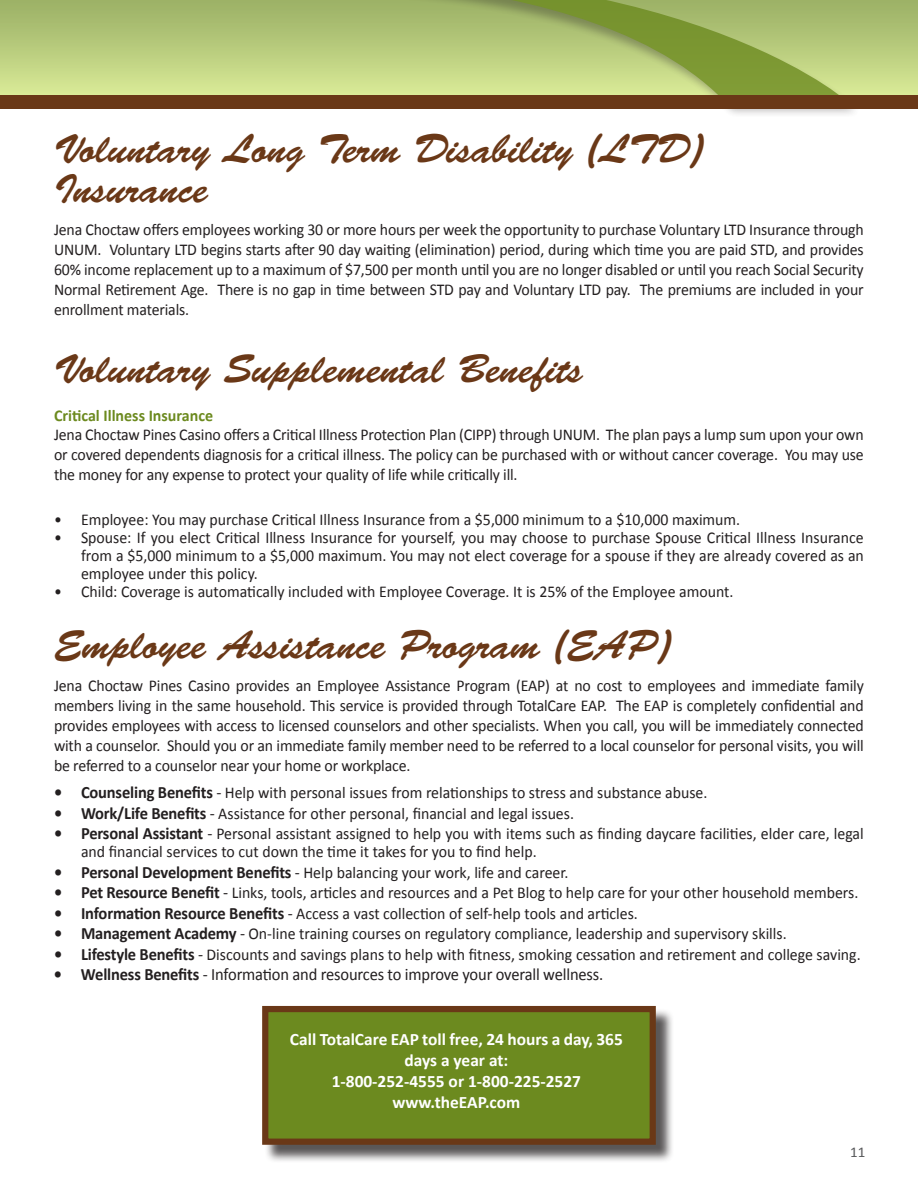
<style>
.page{position:relative;width:918px;height:1188px;background:#fff}
.page>*{position:absolute;margin:0;border:0;box-sizing:border-box;transform-origin:0 0}
.page_title{font:40.5px/40.5px "Brush Script Std";color:#6a3817}
.t1{font:700 17.4px/20.9px "Calibri";color:#fff;text-align:center}
.t2{font:17.25px "Calibri";letter-spacing:-.01em;color:#231f20;scale:.95 1}
.body_text{font:16.5px/19.8px "Calibri";color:#231f20;text-align:justify;scale:.96 1}
.sub_head_green{font:700 16.5px "Calibri";color:#6c8a1f}
.t3{font:15px "Calibri";color:#57585a}
.s1{font-weight:700;font-size:17.25px}
.s2{font-size:17.25px}
.s3{font-weight:700}
</style>
<div class="page">
<div style="left:0;top:0;width:918px;height:96px;background:linear-gradient(to bottom,#99af64,#d8e996)"></div>
<div style="left:181px;top:0;width:681px;height:118px;background:#231f20;opacity:.39"></div>
<svg style="left:175px;top:0;width:670px;height:95px;background:#adc270"></svg>
<div style="left:0;top:95px;width:918px;height:13px;background:#6a3817"></div>
<div style="left:264px;top:1008px;width:410px;height:155px;background:#231f20;opacity:.75"></div>
<div style="left:262px;top:1006px;width:394px;height:139px;background:#6c8a1f;border:6px solid #6a3817"></div>
<p class="page_title" style="left:54px;top:129px;width:650px">Voluntary Long Term Disability (LTD)<br>Insurance</p>
<p class="body_text" style="left:54px;top:220px;width:845px">Jena Choctaw offers employees working 30 or more hours per week the opportunity to purchase Voluntary LTD Insurance through UNUM. Voluntary LTD begins starts after 90 day waiting (elimination) period, during which time you are paid STD, and provides 60% income replacement up to a maximum of $7,500 per month until you are no longer disabled or until you reach Social Security Normal Retirement Age. There is no gap in time between STD pay and Voluntary LTD pay. The premiums are included in your enrollment materials.</p>
<p class="page_title" style="left:54px;top:350px;width:531px">Voluntary Supplemental Benefits</p>
<p class="sub_head_green" style="left:54px;top:405px;width:161px">Critical Illness Insurance</p>
<p class="body_text" style="left:54px;top:425px;width:845px">Jena Choctaw Pines Casino offers a Critical Illness Protection Plan (CIPP) through UNUM. The plan pays a lump sum upon your own or covered dependents diagnosis for a critical illness. The policy can be purchased with or without cancer coverage. You may use the money for any expense to protect your quality of life while critically ill.</p>
<p class="body_text" style="left:54px;top:510px;width:716px">• Employee: You may purchase Critical Illness Insurance from a $5,000 minimum to a $10,000 maximum.</p>
<p class="body_text" style="left:81px;top:529px;width:817px;line-height:18px;text-indent:-27px">• Spouse: If you elect Critical Illness Insurance for yourself, you may choose to purchase Spouse Critical Illness Insurance from a $5,000 minimum to a $5,000 maximum. You may not elect coverage for a spouse if they are already covered as an employee under this policy.</p>
<p class="body_text" style="left:54px;top:582px;width:709px">• Child: Coverage is automatically included with Employee Coverage. It is 25% of the Employee amount.</p>
<p class="page_title" style="left:54px;top:626px;width:618px">Employee Assistance Program (EAP)</p>
<p class="body_text" style="left:54px;top:676px;width:845px">Jena Choctaw Pines Casino provides an Employee Assistance Program (EAP) at no cost to employees and immediate family members living in the same household. This service is provided through TotalCare EAP. The EAP is completely confidential and provides employees with access to licensed counselors and other specialists. When you call, you will be immediately connected with a counselor. Should you or an immediate family member need to be referred to a local counselor for personal visits, you will be referred to a counselor near your home or workplace.</p>
<p class="body_text" style="left:54px;top:783px;width:682px"><span class="s1">• Counseling Benefits</span> <span class="s2">-</span> Help with personal issues from relationships to stress and substance abuse.</p>
<p class="body_text" style="left:54px;top:804px;width:543px"><span class="s1">• Work/Life Benefits</span> <span class="s2">-</span> Assistance for other personal, financial and legal issues.</p>
<p class="body_text" style="left:81px;top:825px;width:817px;line-height:18px;text-indent:-27px"><span class="s1">• Personal Assistant</span> <span class="s2">-</span> Personal assistant assigned to help you with items such as finding daycare facilities, elder care, legal and financial services to cut down the time it takes for you to find help.</p>
<p class="body_text" style="left:54px;top:863px;width:537px"><span class="s1">• Personal Development Benefits</span> <span class="s2">-</span> Help balancing your work, life and career.</p>
<p class="body_text" style="left:54px;top:883px;width:839px"><span class="s1">• Pet Resource Benefit</span> <span class="s2">-</span> Links, tools, articles and resources and a Pet Blog to help care for your other household members.</p>
<p class="body_text" style="left:54px;top:903px;width:610px"><span class="s1">• Information Resource Benefits</span> <span class="s2">-</span> Access a vast collection of self-help tools and articles.</p>
<p class="body_text" style="left:54px;top:924px;width:765px"><span class="s1">• Management Academy</span> <span class="s2">-</span> On-line training courses on regulatory compliance, leadership and supervisory skills.</p>
<p class="body_text" style="left:54px;top:944px;width:842px"><span class="s1">• Lifestyle Benefits</span> <span class="s2">-</span> Discounts and savings plans to help with fitness, smoking cessation and retirement and college saving.</p>
<p class="t2" style="left:54px;top:963px;width:580px"><span class="s3">• Wellness Benefits</span> - Information and resources to improve your overall wellness.</p>
<p class="t1" style="left:290px;top:1029px;width:334px">Call TotalCare EAP toll free, 24 hours a day, 365 days a year at:</p>
<p class="t1" style="left:332px;top:1071px;width:251px">1-800-252-4555 or 1-800-225-2527</p>
<p class="t1" style="left:392px;top:1091px;width:129px">www.theEAP.com</p>
<p class="t3" style="left:850px;top:1143px;width:17px">11</p>
</div>
